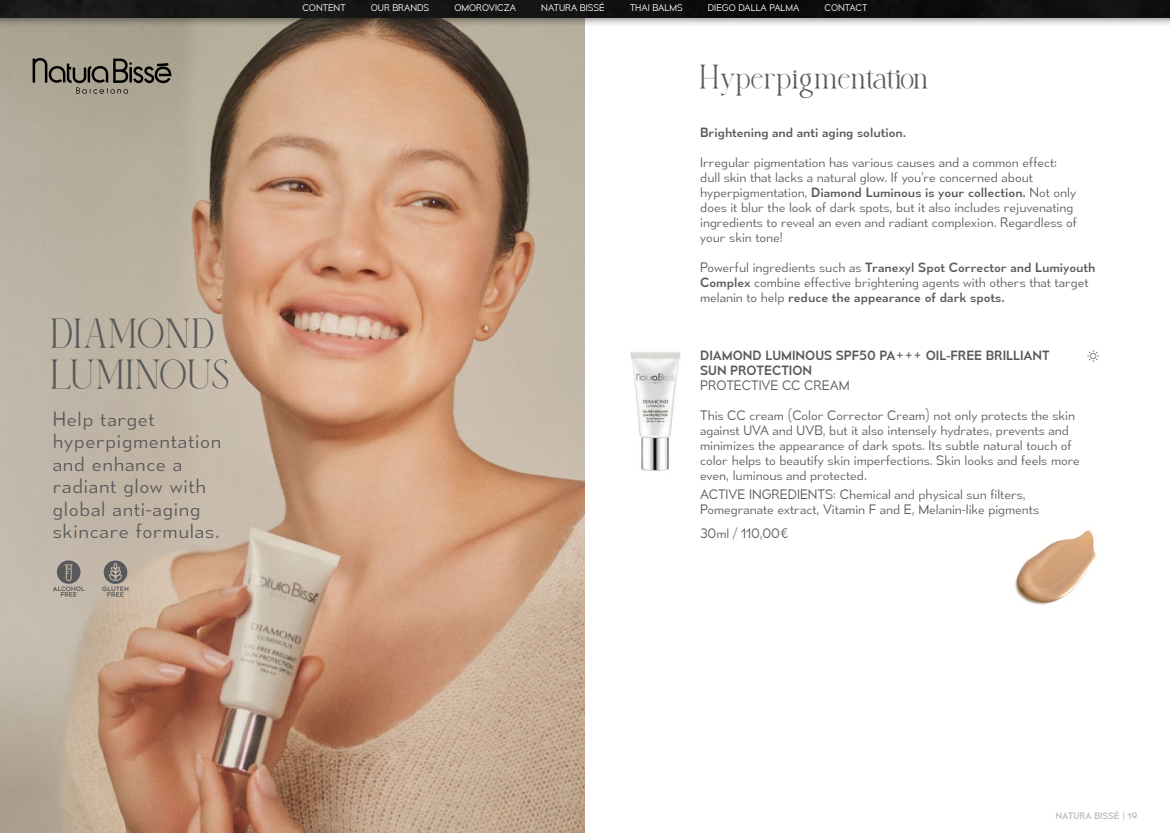
<style>
.page{position:relative;width:1170px;height:833px;background:#fff}
.page>*{position:absolute;margin:0;border:0;box-sizing:border-box;transform-origin:0 0}
.t1{font:33.75px/40.5px "Balona";color:#58595b}
.t2{font:27.5px "Balona";color:#58595b}
.t3{font:18.75px/22.5px "Mesmerize Lt";letter-spacing:.04em;color:#58595b}
.t4{font:12.5px/15px "Mesmerize Lt";color:#58595b}
.t5{font:12.5px/15px "Mesmerize Rg";color:#58595b}
.t6{font:8.75px "Mesmerize Lt";color:#fff}
.t7{font:8.75px "Mesmerize Rg";color:#bcbec0}
.s1{font-family:"Mesmerize Lt"}
.s2{font-family:"Mesmerize Rg"}
</style>
<div class="page">
<img style="left:0;top:28px;width:585px;height:805px">
<svg style="left:33px;top:58px;width:139px;height:36px"></svg>
<img style="left:1015px;top:530px;width:81px;height:75px">
<img style="left:630px;top:352px;width:51px;height:119px">
<svg style="left:1087px;top:350px;width:11px;height:12px"></svg>
<svg style="left:53px;top:560px;width:32px;height:36px"></svg>
<svg style="left:102px;top:560px;width:26px;height:37px"></svg>
<div style="left:0;top:0;width:1169px;height:28px;background:#000;opacity:.42"></div>
<img style="left:0;top:0;width:1169px;height:18px">
<h1 class="t1" style="left:51px;top:309px;width:180px">DIAMOND<br>LUMINOUS</h1>
<h3 class="t3" style="left:53px;top:407px;width:170px">Help target hyperpigmentation and enhance a radiant glow with global anti-aging skincare formulas.</h3>
<p class="t6" style="left:302px;top:3px;width:44px">CONTENT</p>
<p class="t6" style="left:371px;top:3px;width:60px">OUR BRANDS</p>
<p class="t6" style="left:454px;top:3px;width:63px">OMOROVICZA</p>
<p class="t6" style="left:541px;top:3px;width:65px">NATURA BISSÉ</p>
<p class="t6" style="left:630px;top:3px;width:54px">THAI BALMS</p>
<p class="t6" style="left:707px;top:3px;width:93px">DIEGO DALLA PALMA</p>
<p class="t6" style="left:824px;top:3px;width:44px">CONTACT</p>
<h2 class="t2" style="left:699px;top:58px;width:231px">Hyperpigmentation</h2>
<p class="t5" style="left:700px;top:124px;width:207px">Brightening and anti aging solution.</p>
<p class="t4" style="left:700px;top:154px;width:358px">Irregular pigmentation has various causes and a common effect: dull skin that lacks a natural glow. If you’re concerned about</p>
<p class="t5" style="left:700px;top:184px;width:377px"><span class="s1">hyperpigmentation,</span> Diamond Luminous is your collection. <span class="s1">Not only</span></p>
<p class="t4" style="left:700px;top:199px;width:378px">does it blur the look of dark spots, but it also includes rejuvenating ingredients to reveal an even and radiant complexion. Regardless of your skin tone!</p>
<p class="t5" style="left:700px;top:259px;width:397px"><span class="s1">Powerful ingredients such as</span> Tranexyl Spot Corrector and Lumiyouth</p>
<p class="t4" style="left:700px;top:274px;width:390px"><span class="s2">Complex</span> combine effective brightening agents with others that target</p>
<p class="t5" style="left:700px;top:289px;width:306px"><span class="s1">melanin to help</span> reduce the appearance of dark spots.</p>
<p class="t5" style="left:700px;top:348px;width:351px">DIAMOND LUMINOUS SPF50 PA+++ OIL-FREE BRILLIANT<br>SUN PROTECTION</p>
<p class="t4" style="left:700px;top:378px;width:151px">PROTECTIVE CC CREAM</p>
<p class="t4" style="left:700px;top:408px;width:381px">This CC cream (Color Corrector Cream) not only protects the skin against UVA and UVB, but it also intensely hydrates, prevents and minimizes the appearance of dark spots. Its subtle natural touch of color helps to beautify skin imperfections. Skin looks and feels more even, luminous and protected.</p>
<p class="t4" style="left:700px;top:486px;width:340px">ACTIVE INGREDIENTS: Chemical and physical sun filters,<br>Pomegranate extract, Vitamin F and E, Melanin-like pigments</p>
<p class="t4" style="left:700px;top:525px;width:90px">30ml / 110,00€</p>
<p class="t7" style="left:1055px;top:810px;width:83px">NATURA BISSÉ | 19</p>
</div>
